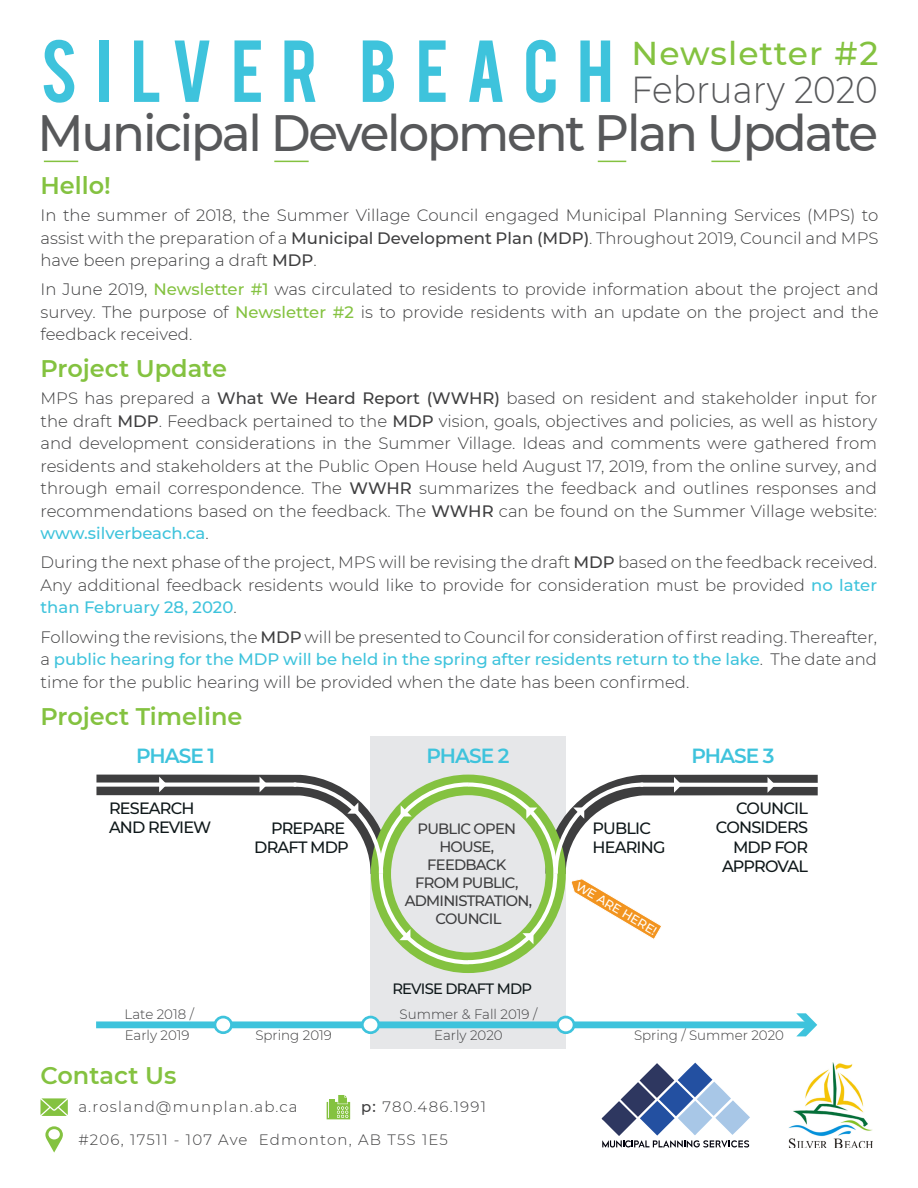
<style>
.page{position:relative;width:918px;height:1188px;background:#fff}
.page>*{position:absolute;margin:0;border:0;box-sizing:border-box;transform-origin:0 0}
.t1{font:69px "Bebas";letter-spacing:.265em;color:#3ec3dc}
.t2{font:500 51px "Montserrat";letter-spacing:-.045em;color:#57585a;scale:.95 1}
.t3{font:300 37.5px "Montserrat";color:#57585a;scale:.92 1}
.t4{font:500 33px "Montserrat";letter-spacing:.03em;color:#84c240}
.Header_3{font:600 24px "Montserrat";color:#84c240}
.t5{font:600 20.4px "Montserrat";letter-spacing:-.05em;color:#3ec3dc}
.t6{font:300 16.5px/22.5px "Montserrat";color:#3e3e3f;text-align:justify}
.t7{font:500 16.35px/19.6px "Montserrat";letter-spacing:-.05em;color:#0f181a}
.t8{font:300 15px "Montserrat";letter-spacing:.08em;color:#3e3e3f}
.t9{font:500 15px/18px "Montserrat";letter-spacing:-.05em;color:#3e3e3f;text-align:center}
.t10{font:500 15px "Montserrat";letter-spacing:-.05em;color:#0f181a}
.t11{font:300 13.65px "Montserrat";color:#3e3e3f}
.t12{font:500 12.15px "Montserrat";color:#fff}
.s1{font-weight:500}
.s2{font-weight:500;color:#84c240}
.s3{font-weight:500;color:#3ec3dc}
</style>
<div class="page">
<svg style="left:678px;top:1063px;width:34px;height:34px"></svg>
<svg style="left:640px;top:1063px;width:34px;height:35px"></svg>
<svg style="left:697px;top:1082px;width:34px;height:34px"></svg>
<svg style="left:659px;top:1082px;width:34px;height:34px"></svg>
<svg style="left:621px;top:1082px;width:34px;height:35px"></svg>
<svg style="left:602px;top:1100px;width:148px;height:48px"></svg>
<hr style="left:274px;top:161px;width:35px;height:1px;background:#84c240">
<svg style="left:598px;top:161px;width:28px;height:1px"></svg>
<hr style="left:44px;top:161px;width:34px;height:1px;background:#84c240">
<svg style="left:711px;top:161px;width:29px;height:1px"></svg>
<img style="left:788px;top:1063px;width:84px;height:85px">
<div style="left:371px;top:737px;width:195px;height:312px;background:#e6e7e9"></div>
<div style="left:96px;top:1022px;width:714px;height:6px;background:#3ec3dc"></div>
<svg style="left:796px;top:1013px;width:21px;height:23px"></svg>
<svg style="left:214px;top:1016px;width:19px;height:18px"></svg>
<svg style="left:361px;top:1016px;width:19px;height:18px"></svg>
<svg style="left:556px;top:1016px;width:19px;height:18px"></svg>
<svg style="left:96px;top:763px;width:722px;height:203px"></svg>
<svg style="left:45px;top:1126px;width:18px;height:27px"></svg>
<div style="left:48px;top:1129px;width:12px;height:10px;background:#fff;border-radius:50%"></div>
<svg style="left:40px;top:1098px;width:28px;height:18px"></svg>
<svg style="left:327px;top:1095px;width:23px;height:24px"></svg>
<h1 class="t1" style="left:40px;top:21px;width:574px">SILVER BEACH</h1>
<h3 class="t4" style="left:632px;top:30px;width:248px">Newsletter #2</h3>
<h3 class="t3" style="left:631px;top:64px;width:270px">February 2020</h3>
<h2 class="t2" style="left:38px;top:97px;width:886px">Municipal Development Plan Update</h2>
<p class="Header_3" style="left:40px;top:169px;width:72px">Hello!</p>
<p class="t6" style="left:40px;top:204px;width:840px">In the summer of 2018, the Summer Village Council engaged Municipal Planning Services (MPS) to assist with the preparation of a <span class="s1">Municipal Development Plan (MDP)</span>. Throughout 2019, Council and MPS have been preparing a draft <span class="s1">MDP</span>.</p>
<p class="t6" style="left:40px;top:278px;width:840px">In June 2019, <span class="s2">Newsletter #1</span> was circulated to residents to provide information about the project and survey. The purpose of <span class="s2">Newsletter #2</span> is to provide residents with an update on the project and the feedback received.</p>
<p class="Header_3" style="left:40px;top:352px;width:188px">Project Update</p>
<p class="t6" style="left:40px;top:387px;width:838px">MPS has prepared a <span class="s1">What We Heard Report (WWHR)</span> based on resident and stakeholder input for the draft <span class="s1">MDP</span>. Feedback pertained to the <span class="s1">MDP</span> vision, goals, objectives and policies, as well as history and development considerations in the Summer Village. Ideas and comments were gathered from residents and stakeholders at the Public Open House held August 17, 2019, from the online survey, and through email correspondence. The <span class="s1">WWHR</span> summarizes the feedback and outlines responses and recommendations based on the feedback. The <span class="s1">WWHR</span> can be found on the Summer Village website: <span class="s3">www.silverbeach.ca</span>.</p>
<p class="t6" style="left:40px;top:551px;width:838px">During the next phase of the project, MPS will be revising the draft <span class="s1">MDP</span> based on the feedback received.<br>Any additional feedback residents would like to provide for consideration must be provided <span class="s3">no later than February 28, 2020</span>.</p>
<p class="t6" style="left:40px;top:625px;width:838px">Following the revisions, the <span class="s1">MDP</span> will be presented to Council for consideration of first reading. Thereafter, a <span class="s3">public hearing for the MDP will be held in the spring after residents return to the lake</span>. The date and time for the public hearing will be provided when the date has been confirmed.</p>
<p class="Header_3" style="left:40px;top:699px;width:204px">Project Timeline</p>
<p class="t5" style="left:136px;top:741px;width:80px">PHASE 1</p>
<p class="t5" style="left:691px;top:741px;width:84px">PHASE 3</p>
<p class="t7" style="left:109px;top:797px;width:104px">RESEARCH<br>AND REVIEW</p>
<p class="t5" style="left:426px;top:741px;width:84px">PHASE 2</p>
<p class="t7" style="left:716px;top:797px;width:94px;text-align:right">COUNCIL<br>CONSIDERS<br>MDP FOR<br>APPROVAL</p>
<p class="t7" style="left:593px;top:817px;width:74px">PUBLIC<br>HEARING</p>
<p class="t7" style="left:254px;top:817px;width:96px;text-align:right">PREPARE<br>DRAFT MDP</p>
<p class="t9" style="left:405px;top:819px;width:129px">PUBLIC OPEN<br>HOUSE,<br>FEEDBACK<br>FROM PUBLIC,<br>ADMINISTRATION,<br>COUNCIL</p>
<p class="t12" style="left:581px;top:877px;width:93px;rotate:31deg">WE ARE HERE!</p>
<p class="t11" style="left:125px;top:1004px;width:71px">Late 2018 /</p>
<p class="t11" style="left:125px;top:1026px;width:66px">Early 2019</p>
<p class="Header_3" style="left:40px;top:1058px;width:137px">Contact Us</p>
<p class="t10" style="left:392px;top:978px;width:141px">REVISE DRAFT MDP</p>
<p class="t11" style="left:400px;top:1005px;width:139px">Summer &amp; Fall 2019 /</p>
<p class="t11" style="left:255px;top:1026px;width:78px">Spring 2019</p>
<p class="t11" style="left:434px;top:1026px;width:70px">Early 2020</p>
<p class="t11" style="left:634px;top:1026px;width:152px">Spring / Summer 2020</p>
<p class="t8" style="left:78px;top:1097px;width:221px">a.rosland@munplan.ab.ca</p>
<p class="t8" style="left:361px;top:1097px;width:126px"><span class="s1">p:</span> 780.486.1991</p>
<p class="t8" style="left:78px;top:1129px;width:371px">#206, 17511 - 107 Ave Edmonton, AB T5S 1E5</p>
</div>
